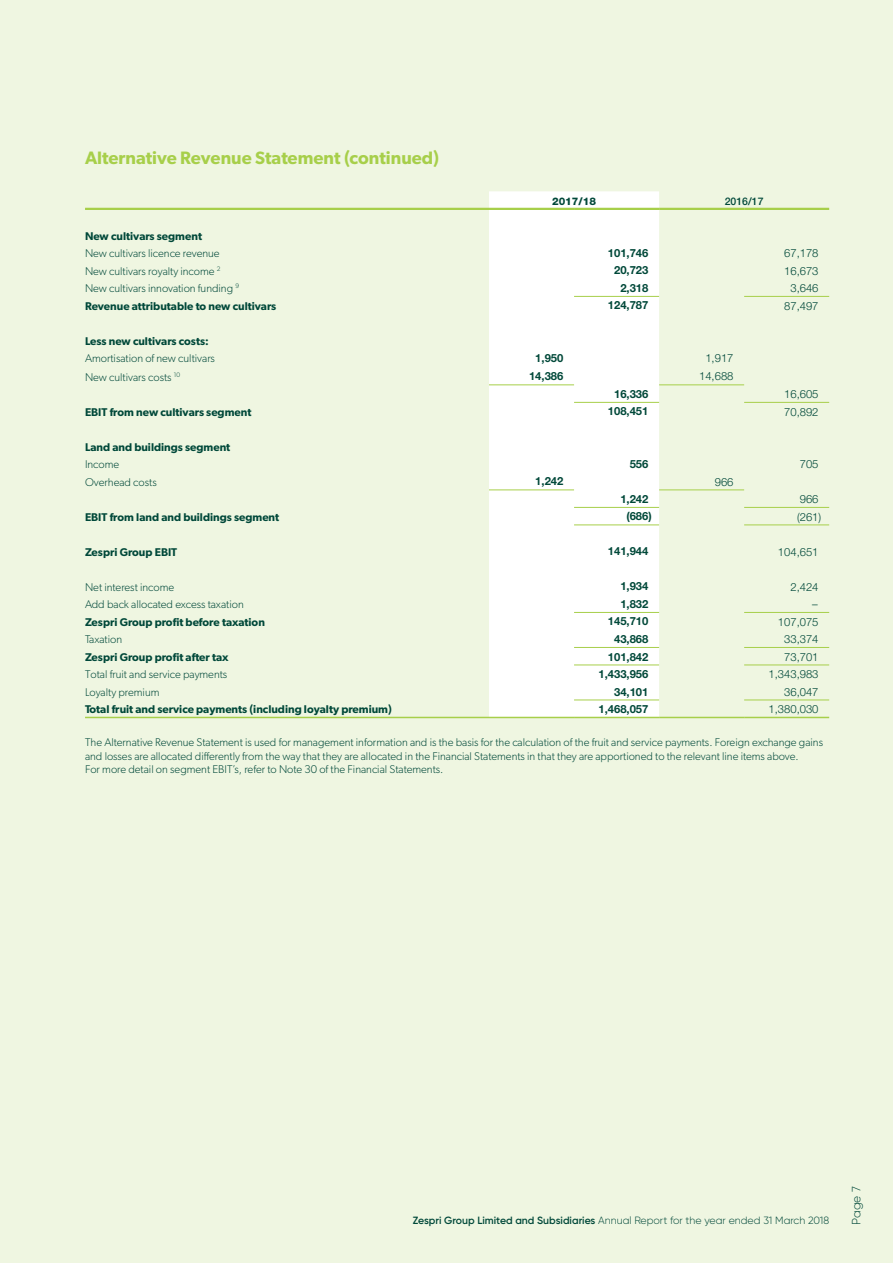
<style>
.page{position:relative;width:893px;height:1263px;background:#eff6e1}
.page>*{position:absolute;margin:0;border:0;box-sizing:border-box;transform-origin:0 0}
.Heading{font:600 18px "Gibson";color:#a7cf4a}
.t1{font:300 12px "Gilroy";color:#004839}
.Text{font:300 11.25px/13.5px "Gibson";color:#004839}
.Text_BOLD{font:600 11.25px "Gibson";color:#004839}
.Figures_BOLD{font:700 11.25px "Helvetica Neue";color:#004839}
.Figures_LIGHT{font:300 11.25px "Helvetica Neue";color:#004839}
.Dash_LIGHT__v2{font:300 11.25px "Helvetica Neue";color:#004839}
.t2{font:300 10.5px "Gilroy";color:#004839}
.Headers_2017_HEAVY{font:800 10.5px "Helvetica Neue";color:#004839}
.Headers_2016_MEDIUM{font:500 10.5px "Helvetica Neue";color:#004839}
.s1{font-weight:600}
</style>
<div class="page">
<div style="left:489px;top:191px;width:170px;height:526px;background:#fff"></div>
<hr style="left:85px;top:208px;width:404px;height:2px;background:#a7cf4a">
<hr style="left:489px;top:208px;width:85px;height:2px;background:#a7cf4a">
<hr style="left:574px;top:208px;width:85px;height:2px;background:#a7cf4a">
<hr style="left:659px;top:208px;width:85px;height:2px;background:#a7cf4a">
<hr style="left:744px;top:208px;width:85px;height:2px;background:#a7cf4a">
<hr style="left:574px;top:296px;width:85px;height:1px;background:#a7cf4a">
<hr style="left:744px;top:296px;width:85px;height:1px;background:#a7cf4a">
<hr style="left:574px;top:507px;width:85px;height:1px;background:#a7cf4a">
<hr style="left:744px;top:507px;width:85px;height:1px;background:#a7cf4a">
<hr style="left:574px;top:524px;width:85px;height:1px;background:#a7cf4a">
<hr style="left:744px;top:524px;width:85px;height:1px;background:#a7cf4a">
<hr style="left:574px;top:612px;width:85px;height:1px;background:#a7cf4a">
<hr style="left:744px;top:612px;width:85px;height:1px;background:#a7cf4a">
<hr style="left:574px;top:647px;width:85px;height:1px;background:#a7cf4a">
<hr style="left:744px;top:647px;width:85px;height:1px;background:#a7cf4a">
<hr style="left:574px;top:665px;width:85px;height:1px;background:#a7cf4a">
<hr style="left:744px;top:665px;width:85px;height:1px;background:#a7cf4a">
<hr style="left:574px;top:700px;width:85px;height:1px;background:#a7cf4a">
<hr style="left:744px;top:700px;width:85px;height:1px;background:#a7cf4a">
<hr style="left:574px;top:717px;width:85px;height:1px;background:#a7cf4a">
<hr style="left:744px;top:717px;width:85px;height:1px;background:#a7cf4a">
<hr style="left:489px;top:384px;width:85px;height:1px;background:#a7cf4a">
<hr style="left:659px;top:384px;width:85px;height:1px;background:#a7cf4a">
<hr style="left:574px;top:402px;width:85px;height:1px;background:#a7cf4a">
<hr style="left:744px;top:402px;width:85px;height:1px;background:#a7cf4a">
<hr style="left:489px;top:489px;width:85px;height:1px;background:#a7cf4a">
<hr style="left:659px;top:489px;width:85px;height:1px;background:#a7cf4a">
<hr style="left:85px;top:717px;width:404px;height:1px;background:#a7cf4a">
<hr style="left:489px;top:717px;width:85px;height:1px;background:#a7cf4a">
<hr style="left:659px;top:717px;width:85px;height:1px;background:#a7cf4a">
<p class="Heading" style="left:85px;top:147px;width:356px">Alternative Revenue Statement (continued)</p>
<p class="Headers_2017_HEAVY" style="left:552px;top:195px;width:45px">2017/18</p>
<p class="Headers_2016_MEDIUM" style="left:725px;top:195px;width:40px">2016/17</p>
<p class="Text_BOLD" style="left:85px;top:229px;width:119px">New cultivars segment</p>
<p class="Text" style="left:85px;top:246px;width:136px">New cultivars licence revenue</p>
<p class="Figures_BOLD" style="left:608px;top:246px;width:42px">101,746</p>
<p class="Figures_LIGHT" style="left:784px;top:246px;width:36px">67,178</p>
<p class="Text" style="left:85px;top:264px;width:137px">New cultivars royalty income <sup>2</sup></p>
<p class="Figures_BOLD" style="left:614px;top:263px;width:36px">20,723</p>
<p class="Figures_LIGHT" style="left:784px;top:264px;width:36px">16,673</p>
<p class="Text" style="left:85px;top:281px;width:155px">New cultivars innovation funding <sup>9</sup></p>
<p class="Figures_BOLD" style="left:620px;top:281px;width:30px">2,318</p>
<p class="Figures_LIGHT" style="left:790px;top:281px;width:30px">3,646</p>
<p class="Text_BOLD" style="left:85px;top:299px;width:193px">Revenue attributable to new cultivars</p>
<p class="Figures_BOLD" style="left:608px;top:298px;width:42px">124,787</p>
<p class="Figures_LIGHT" style="left:784px;top:299px;width:36px">87,497</p>
<p class="Text_BOLD" style="left:85px;top:334px;width:125px">Less new cultivars costs:</p>
<p class="Text" style="left:85px;top:351px;width:131px">Amortisation of new cultivars</p>
<p class="Figures_BOLD" style="left:535px;top:351px;width:30px">1,950</p>
<p class="Figures_LIGHT" style="left:705px;top:351px;width:30px">1,917</p>
<p class="Text" style="left:85px;top:370px;width:97px">New cultivars costs <sup>10</sup></p>
<p class="Figures_BOLD" style="left:529px;top:369px;width:36px">14,386</p>
<p class="Figures_LIGHT" style="left:699px;top:370px;width:36px">14,688</p>
<p class="Figures_BOLD" style="left:614px;top:387px;width:36px">16,336</p>
<p class="Figures_LIGHT" style="left:784px;top:387px;width:36px">16,605</p>
<p class="Text_BOLD" style="left:85px;top:405px;width:168px">EBIT from new cultivars segment</p>
<p class="Figures_BOLD" style="left:608px;top:404px;width:42px">108,451</p>
<p class="Figures_LIGHT" style="left:784px;top:405px;width:36px">70,892</p>
<p class="Text_BOLD" style="left:85px;top:440px;width:147px">Land and buildings segment</p>
<p class="Text" style="left:85px;top:457px;width:36px">Income</p>
<p class="Figures_BOLD" style="left:630px;top:457px;width:20px">556</p>
<p class="Figures_LIGHT" style="left:800px;top:457px;width:20px">705</p>
<p class="Text" style="left:85px;top:475px;width:73px">Overhead costs</p>
<p class="Figures_BOLD" style="left:535px;top:474px;width:30px">1,242</p>
<p class="Figures_LIGHT" style="left:715px;top:475px;width:20px">966</p>
<p class="Figures_BOLD" style="left:620px;top:492px;width:30px">1,242</p>
<p class="Figures_LIGHT" style="left:800px;top:492px;width:20px">966</p>
<p class="Text_BOLD" style="left:85px;top:510px;width:196px">EBIT from land and buildings segment</p>
<p class="Figures_BOLD" style="left:626px;top:509px;width:27px">(686)</p>
<p class="Figures_LIGHT" style="left:797px;top:510px;width:26px">(261)</p>
<p class="Text_BOLD" style="left:85px;top:545px;width:94px">Zespri Group EBIT</p>
<p class="Figures_BOLD" style="left:608px;top:544px;width:42px">141,944</p>
<p class="Figures_LIGHT" style="left:778px;top:545px;width:42px">104,651</p>
<p class="Text" style="left:85px;top:580px;width:91px">Net interest income</p>
<p class="Figures_BOLD" style="left:620px;top:579px;width:30px">1,934</p>
<p class="Figures_LIGHT" style="left:790px;top:580px;width:30px">2,424</p>
<p class="Text" style="left:85px;top:597px;width:160px">Add back allocated excess taxation</p>
<p class="Figures_BOLD" style="left:620px;top:597px;width:30px">1,832</p>
<p class="Dash_LIGHT__v2" style="left:812px;top:597px;width:7px">–</p>
<p class="Text_BOLD" style="left:85px;top:615px;width:181px">Zespri Group profit before taxation</p>
<p class="Figures_BOLD" style="left:608px;top:614px;width:42px">145,710</p>
<p class="Figures_LIGHT" style="left:778px;top:615px;width:42px">107,075</p>
<p class="Text" style="left:85px;top:632px;width:39px">Taxation</p>
<p class="Figures_BOLD" style="left:614px;top:632px;width:36px">43,868</p>
<p class="Figures_LIGHT" style="left:784px;top:632px;width:36px">33,374</p>
<p class="Text_BOLD" style="left:85px;top:650px;width:145px">Zespri Group profit after tax</p>
<p class="Figures_BOLD" style="left:608px;top:649px;width:42px">101,842</p>
<p class="Figures_LIGHT" style="left:784px;top:650px;width:36px">73,701</p>
<p class="Text" style="left:85px;top:667px;width:144px">Total fruit and service payments</p>
<p class="Figures_BOLD" style="left:598px;top:667px;width:52px">1,433,956</p>
<p class="Figures_LIGHT" style="left:768px;top:667px;width:52px">1,343,983</p>
<p class="Text" style="left:85px;top:685px;width:76px">Loyalty premium</p>
<p class="Figures_BOLD" style="left:614px;top:684px;width:36px">34,101</p>
<p class="Figures_LIGHT" style="left:784px;top:685px;width:36px">36,047</p>
<p class="Text_BOLD" style="left:85px;top:703px;width:308px">Total fruit and service payments (including loyalty premium)</p>
<p class="Figures_BOLD" style="left:598px;top:702px;width:52px">1,468,057</p>
<p class="Figures_LIGHT" style="left:768px;top:702px;width:52px">1,380,030</p>
<p class="Text" style="left:85px;top:735px;width:739px">The Alternative Revenue Statement is used for management information and is the basis for the calculation of the fruit and service payments. Foreign exchange gains and losses are allocated differently from the way that they are allocated in the Financial Statements in that they are apportioned to the relevant line items above.<br>For more detail on segment EBIT’s, refer to Note 30 of the Financial Statements.</p>
<p class="t2" style="left:413px;top:1213px;width:418px"><span class="s1">Zespri Group Limited and Subsidiaries</span> Annual Report for the year ended 31 March 2018</p>
<p class="t1" style="left:849px;top:1225px;width:40px;rotate:-90deg">Page 7</p>
</div>
